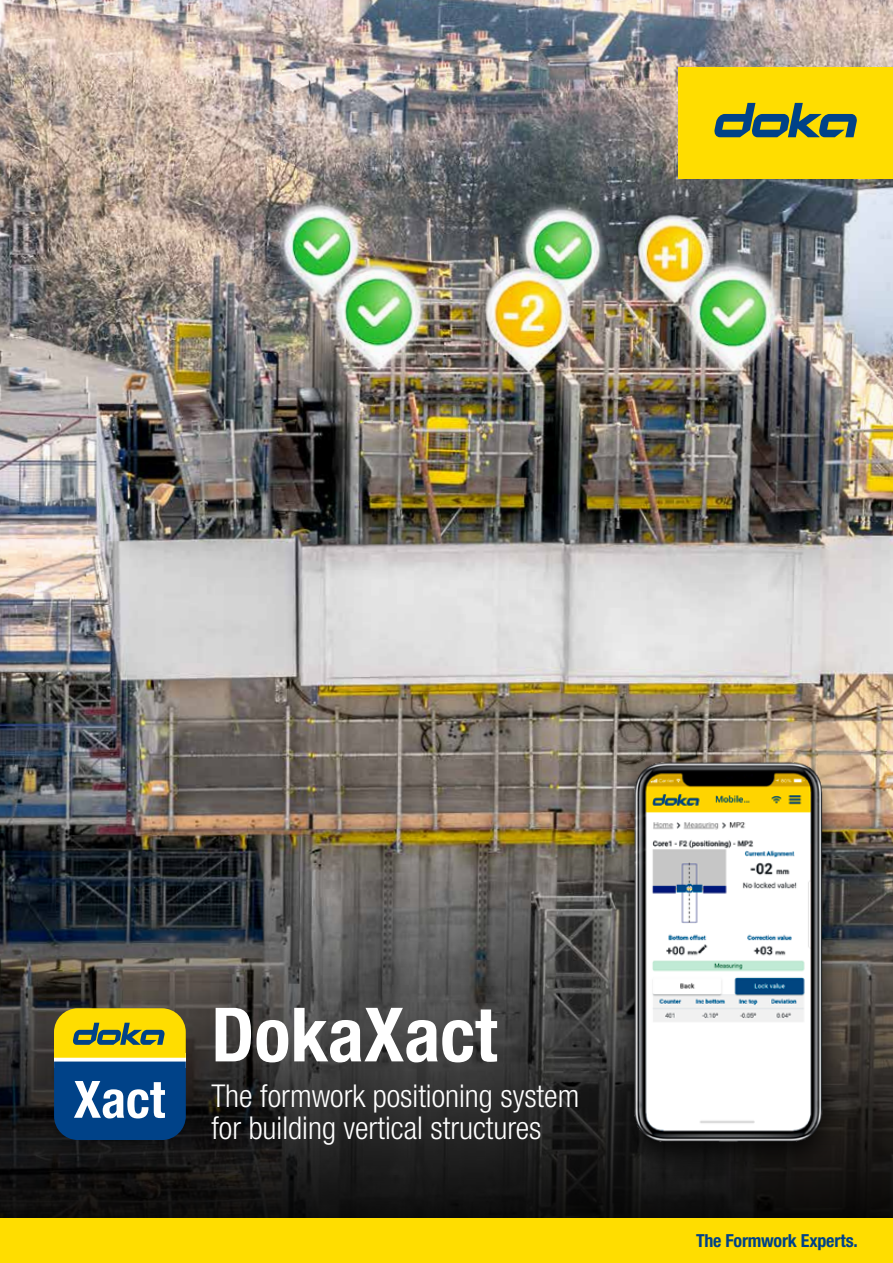
<style>
.page{position:relative;width:893px;height:1263px;background:#fff}
.page>*{position:absolute;margin:0;border:0;box-sizing:border-box;transform-origin:0 0}
.t1{font:700 condensed 75px "Helvetica Neue LTW1 G";color:#fff}
.t2{font:700 condensed 51.45px "Helvetica Neue LTW1 G";color:#fff}
.t3{font:300 condensed 31.5px/31.5px "Helvetica Neue LTW1 G";color:#fff}
.t4{font:700 condensed 18px "Helvetica Neue LTW1 G";letter-spacing:-.01em;color:#004288}
</style>
<div class="page">
<img style="left:0;top:0;width:893px;height:829px">
<svg style="left:0;top:829px;width:893px;height:389px;background:#383734"></svg>
<svg style="left:54px;top:1008px;width:132px;height:132px;background:#55755f"></svg>
<div style="left:678px;top:67px;width:215px;height:111px;background:#fd0"></div>
<svg style="left:714px;top:103px;width:143px;height:34px"></svg>
<div style="left:0;top:1218px;width:893px;height:45px;background:#fd0"></div>
<div style="left:610px;top:751px;width:235px;height:426px;background:#000;opacity:.75"></div>
<img style="left:615px;top:757px;width:231px;height:389px">
<h2 class="t2" style="left:74px;top:1069px;width:93px">Xact</h2>
<h1 class="t1" style="left:211px;top:990px;width:287px">DokaXact</h1>
<p class="t3" style="left:211px;top:1081px;width:369px">The formwork positioning system for building vertical structures</p>
<p class="t4" style="left:696px;top:1230px;width:163px">The Formwork Experts.</p>
</div>
